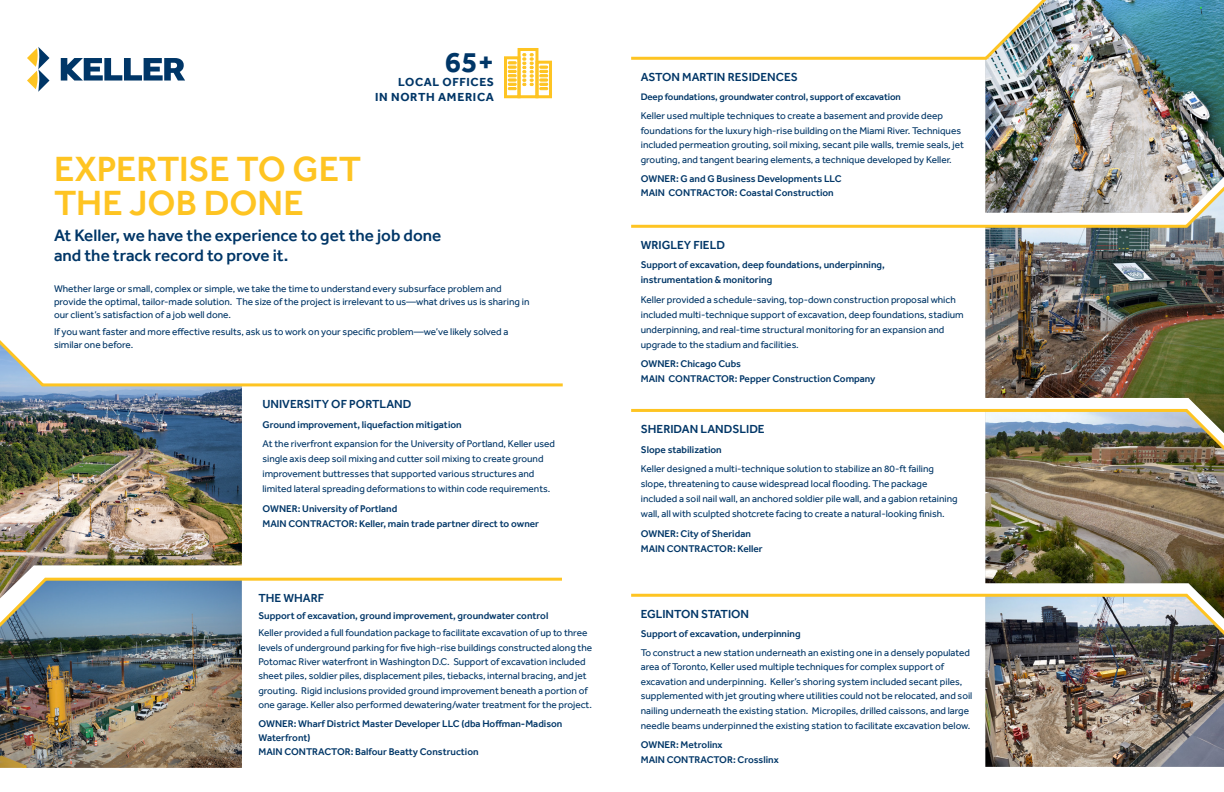
<style>
.page{position:relative;width:1224px;height:792px;background:#fff}
.page>*{position:absolute;margin:0;border:0;box-sizing:border-box;transform-origin:0 0}
.Section_Headers{font:500 36px/34px "Effra";letter-spacing:-.005em;color:#fec422}
.t1{font:700 30px "Effra";color:#003667}
.section_sub_headers{font:500 17px/20.4px "Effra";color:#003667}
.Project_Name{font:500 12px "Effra";color:#003667}
.t2{font:700 12px "Effra";letter-spacing:.05em;color:#003667}
.Body_Text{font:10px/15px "Effra";color:#003667}
.Feature_Project_Body{font:10px/14.3px "Effra";letter-spacing:-.005em;color:#003667}
.Client_Engineer{font:500 10px/15px "Effra";color:#003667}
.Application{font:500 10px/15px "Effra";color:#003667}
.Application-2{font:500 9.7px "Effra";letter-spacing:-.01em;color:#003667}
</style>
<div class="page">
<img style="left:985px;top:0;width:239px;height:172px">
<img style="left:985px;top:465px;width:239px;height:127px">
<img style="left:985px;top:229px;width:239px;height:178px">
<img style="left:985px;top:649px;width:239px;height:118px">
<svg style="left:631px;top:0;width:437px;height:61px"></svg>
<svg style="left:631px;top:172px;width:593px;height:57px"></svg>
<img style="left:631px;top:407px;width:593px;height:58px">
<svg style="left:631px;top:592px;width:593px;height:57px"></svg>
<svg style="left:27px;top:47px;width:23px;height:45px"></svg>
<svg style="left:61px;top:58px;width:124px;height:23px"></svg>
<svg style="left:504px;top:48px;width:48px;height:51px"></svg>
<img style="left:0;top:388px;width:242px;height:188px">
<img style="left:0;top:633px;width:242px;height:135px">
<svg style="left:0;top:340px;width:563px;height:48px"></svg>
<svg style="left:0;top:576px;width:562px;height:57px"></svg>
<p class="t1" style="left:445px;top:44px;width:51px">65+</p>
<p class="t2" style="left:398px;top:75px;width:97px">LOCAL OFFICES</p>
<p class="t2" style="left:375px;top:90px;width:120px">IN NORTH AMERICA</p>
<p class="Section_Headers" style="left:54px;top:152px;width:309px">EXPERTISE TO GET<br>THE JOB DONE</p>
<p class="section_sub_headers" style="left:54px;top:224px;width:389px">At Keller, we have the experience to get the job done and the track record to prove it.</p>
<p class="Body_Text" style="left:54px;top:282px;width:477px;line-height:13px">Whether large or small, complex or simple, we take the time to understand every subsurface problem and provide the optimal, tailor-made solution. The size of the project is irrelevant to us—what drives us is sharing in our client’s satisfaction of a job well done.</p>
<p class="Body_Text" style="left:54px;top:325px;width:456px;line-height:13px">If you want faster and more effective results, ask us to work on your specific problem—we’ve likely solved a similar one before.</p>
<p class="Project_Name" style="left:262px;top:397px;width:150px">UNIVERSITY OF PORTLAND</p>
<p class="Application" style="left:262px;top:417px;width:201px">Ground improvement, liquefaction mitigation</p>
<p class="Body_Text" style="left:262px;top:436px;width:294px">At the riverfront expansion for the University of Portland, Keller used single axis deep soil mixing and cutter soil mixing to create ground improvement buttresses that supported various structures and limited lateral spreading deformations to within code requirements.</p>
<p class="Client_Engineer" style="left:262px;top:501px;width:278px">OWNER: University of Portland<br>MAIN CONTRACTOR: Keller, main trade partner direct to owner</p>
<p class="Project_Name" style="left:258px;top:591px;width:67px">THE WHARF</p>
<p class="Application" style="left:258px;top:608px;width:291px">Support of excavation, ground improvement, groundwater control</p>
<p class="Feature_Project_Body" style="left:258px;top:626px;width:335px">Keller provided a full foundation package to facilitate excavation of up to three levels of underground parking for five high-rise buildings constructed along the Potomac River waterfront in Washington D.C. Support of excavation included sheet piles, soldier piles, displacement piles, tiebacks, internal bracing, and jet grouting. Rigid inclusions provided ground improvement beneath a portion of one garage. Keller also performed dewatering/water treatment for the project.</p>
<p class="Client_Engineer" style="left:258px;top:716px;width:305px;line-height:14.3px">OWNER: Wharf District Master Developer LLC (dba Hoffman-Madison<br>Waterfront)</p>
<p class="Client_Engineer" style="left:258px;top:744px;width:222px">MAIN CONTRACTOR: Balfour Beatty Construction</p>
<p class="Project_Name" style="left:641px;top:70px;width:159px">ASTON MARTIN RESIDENCES</p>
<p class="Application-2" style="left:641px;top:91px;width:262px">Deep foundations, groundwater control, support of excavation</p>
<p class="Feature_Project_Body" style="left:641px;top:109px;width:325px">Keller used multiple techniques to create a basement and provide deep foundations for the luxury high-rise building on the Miami River. Techniques included permeation grouting, soil mixing, secant pile walls, tremie seals, jet grouting, and tangent bearing elements, a technique developed by Keller.</p>
<p class="Client_Engineer" style="left:641px;top:171px;width:202px">OWNER: G and G Business Developments LLC</p>
<p class="Client_Engineer" style="left:641px;top:186px;width:194px">MAIN CONTRACTOR: Coastal Construction</p>
<p class="Project_Name" style="left:641px;top:238px;width:86px">WRIGLEY FIELD</p>
<p class="Application" style="left:641px;top:257px;width:246px">Support of excavation, deep foundations, underpinning, instrumentation &amp; monitoring</p>
<p class="Feature_Project_Body" style="left:641px;top:292px;width:325px;line-height:15px">Keller provided a schedule-saving, top-down construction proposal which included multi-technique support of excavation, deep foundations, stadium underpinning, and real-time structural monitoring for an expansion and upgrade to the stadium and facilities.</p>
<p class="Client_Engineer" style="left:641px;top:356px;width:102px">OWNER: Chicago Cubs</p>
<p class="Client_Engineer" style="left:641px;top:371px;width:236px">MAIN CONTRACTOR: Pepper Construction Company</p>
<p class="Project_Name" style="left:641px;top:422px;width:125px">SHERIDAN LANDSLIDE</p>
<p class="Application" style="left:641px;top:442px;width:83px">Slope stabilization</p>
<p class="Body_Text" style="left:641px;top:462px;width:318px">Keller designed a multi-technique solution to stabilize an 80-ft failing slope, threatening to cause widespread local flooding. The package included a soil nail wall, an anchored soldier pile wall, and a gabion retaining wall, all with sculpted shotcrete facing to create a natural-looking finish.</p>
<p class="Client_Engineer" style="left:641px;top:526px;width:123px">OWNER: City of Sheridan<br>MAIN CONTRACTOR: Keller</p>
<p class="Project_Name" style="left:641px;top:607px;width:110px">EGLINTON STATION</p>
<p class="Application" style="left:641px;top:626px;width:161px">Support of excavation, underpinning</p>
<p class="Body_Text" style="left:641px;top:645px;width:333px;line-height:14.6px">To construct a new station underneath an existing one in a densely populated area of Toronto, Keller used multiple techniques for complex support of excavation and underpinning. Keller’s shoring system included secant piles, supplemented with jet grouting where utilities could not be relocated, and soil nailing underneath the existing station. Micropiles, drilled caissons, and large needle beams underpinned the existing station to facilitate excavation below.</p>
<p class="Client_Engineer" style="left:641px;top:737px;width:139px">OWNER: Metrolinx<br>MAIN CONTRACTOR: Crosslinx</p>
</div>
